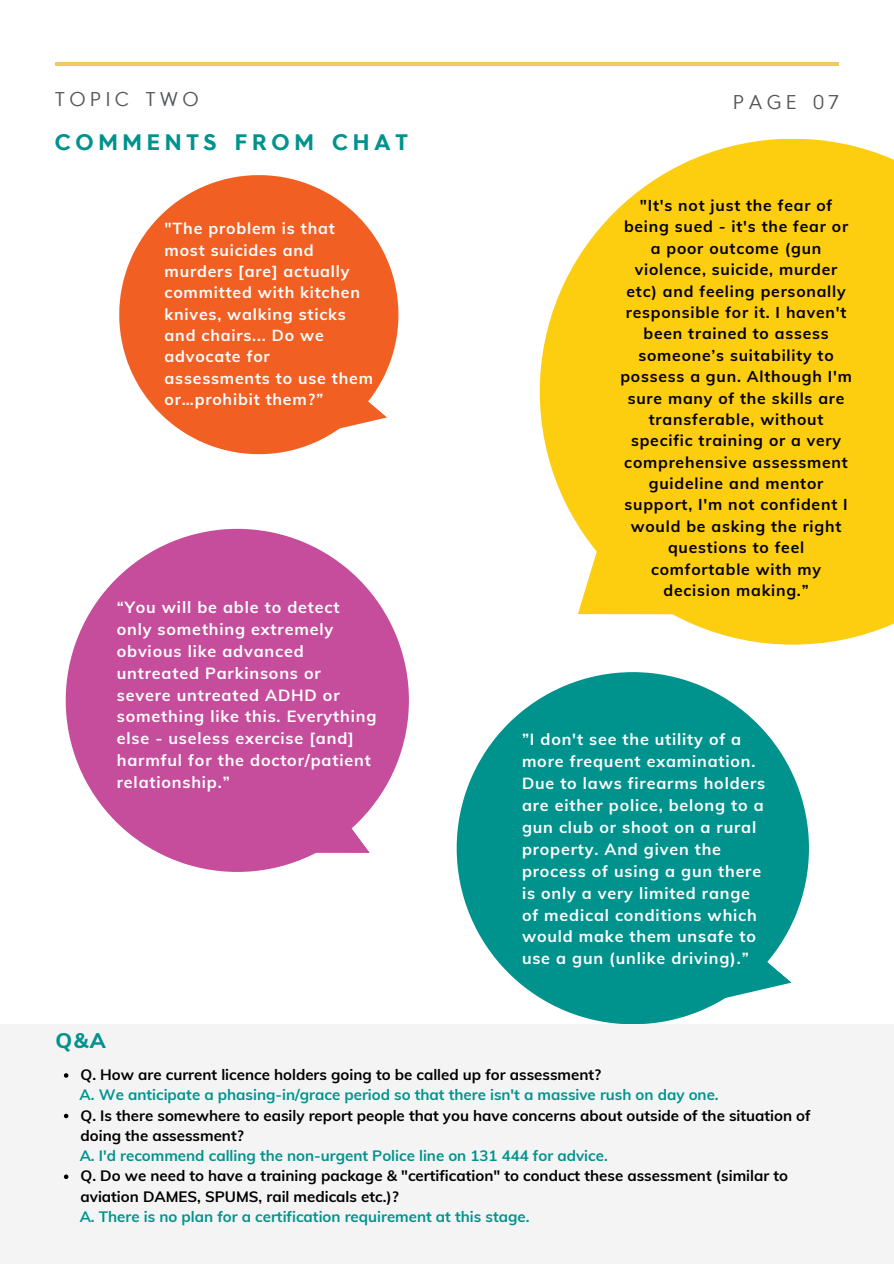
<style>
.page{position:relative;width:894px;height:1264px;background:#fff}
.page>*{position:absolute;margin:0;border:0;box-sizing:border-box;transform-origin:0 0}
.t1{font:700 22.35px "Hurme Geometric Sans 4 W00";letter-spacing:.21em;color:#00938e}
.t2{font:800 21.15px "Muli";color:#00938e}
.t3{font:19.8px "Hurme Geometric Sans 4 W00";letter-spacing:.21em;color:#545659}
.t4{font:700 16.2px/21.9px "Muli";letter-spacing:.05em;color:#fff}
.t5{font:700 16.05px/21.9px "Muli";letter-spacing:.05em;color:#fff}
.t6{font:700 15.9px/21.3px "Muli";letter-spacing:.05em;color:#fff}
.t7{font:700 15.75px/21.3px "Muli";letter-spacing:.05em;color:#000;text-align:center}
.t8{font:700 15px/20.2px "Muli";color:#000}
.t9{font:700 15px "Muli";color:#00938e}
.s1{font-style:italic}
</style>
<div class="page">
<svg style="left:119px;top:175px;width:279px;height:279px;fill:#f15f22"></svg>
<svg style="left:334px;top:375px;width:53px;height:54px"></svg>
<hr style="left:55px;top:62px;width:783px;height:4px;background:#eeca60">
<svg style="left:66px;top:529px;width:343px;height:343px;fill:#c64d9c"></svg>
<svg style="left:304px;top:789px;width:66px;height:64px;background:#cb5da5"></svg>
<svg style="left:539px;top:139px;width:354px;height:505px;fill:#fdcd0f"></svg>
<svg style="left:577px;top:511px;width:108px;height:103px;background:#fdd123"></svg>
<svg style="left:456px;top:672px;width:352px;height:352px;fill:#00938e"></svg>
<svg style="left:725px;top:929px;width:66px;height:68px"></svg>
<div style="left:0;top:1024px;width:893px;height:239px;background:#f4f4f4"></div>
<svg style="left:64px;top:1073px;width:4px;height:4px"></svg>
<svg style="left:64px;top:1113px;width:4px;height:5px"></svg>
<svg style="left:64px;top:1174px;width:4px;height:4px"></svg>
<p class="t3" style="left:55px;top:85px;width:145px">TOPIC TWO</p>
<h2 class="t1" style="left:55px;top:127px;width:354px">COMMENTS FROM CHAT</h2>
<h3 class="t6" style="left:164px;top:217px;width:210px">"The problem is that most suicides and murders [are] actually committed with kitchen knives, walking sticks and chairs... Do we advocate for assessments to use them or…prohibit them?<span class="s1">”</span></h3>
<h1 class="t4" style="left:117px;top:596px;width:261px">“You will be able to detect only something extremely obvious like advanced untreated Parkinsons or severe untreated ADHD or something like this. Everything else - useless exercise [and] harmful for the doctor/patient relationship.”</h1>
<h2 class="t3" style="left:732px;top:88px;width:108px">PAGE 07</h2>
<p class="t7" style="left:620px;top:194px;width:233px">"It's not just the fear of being sued - it's the fear or a poor outcome (gun violence, suicide, murder etc) and feeling personally responsible for it. I haven't been trained to assess someone’s suitability to possess a gun. Although I'm sure many of the skills are transferable, without specific training or a very comprehensive assessment guideline and mentor support, I'm not confident I would be asking the right questions to feel comfortable with my decision making.”</p>
<h3 class="t5" style="left:522px;top:728px;width:245px">”I don't see the utility of a more frequent examination.<br>Due to laws firearms holders are either police, belong to a gun club or shoot on a rural property. And given the process of using a gun there is only a very limited range of medical conditions which would make them unsafe to use a gun (unlike driving).”</h3>
<h3 class="t2" style="left:56px;top:1027px;width:52px">Q&amp;A</h3>
<h3 class="t8" style="left:80px;top:1064px;width:522px">Q. How are current licence holders going to be called up for assessment?</h3>
<h1 class="t9" style="left:80px;top:1085px;width:640px">A. We anticipate a phasing-in/grace period so that there isn't a massive rush on day one.</h1>
<p class="t8" style="left:80px;top:1104px;width:731px">Q. Is there somewhere to easily report people that you have concerns about outside of the situation of doing the assessment?</p>
<h3 class="t9" style="left:80px;top:1145px;width:529px">A. I'd recommend calling the non-urgent Police line on 131 444 for advice.</h3>
<p class="t8" style="left:80px;top:1165px;width:708px">Q. Do we need to have a training package &amp; "certification" to conduct these assessment (similar to aviation DAMES, SPUMS, rail medicals etc.)?</p>
<h3 class="t9" style="left:80px;top:1206px;width:451px">A. There is no plan for a certification requirement at this stage.</h3>
</div>
